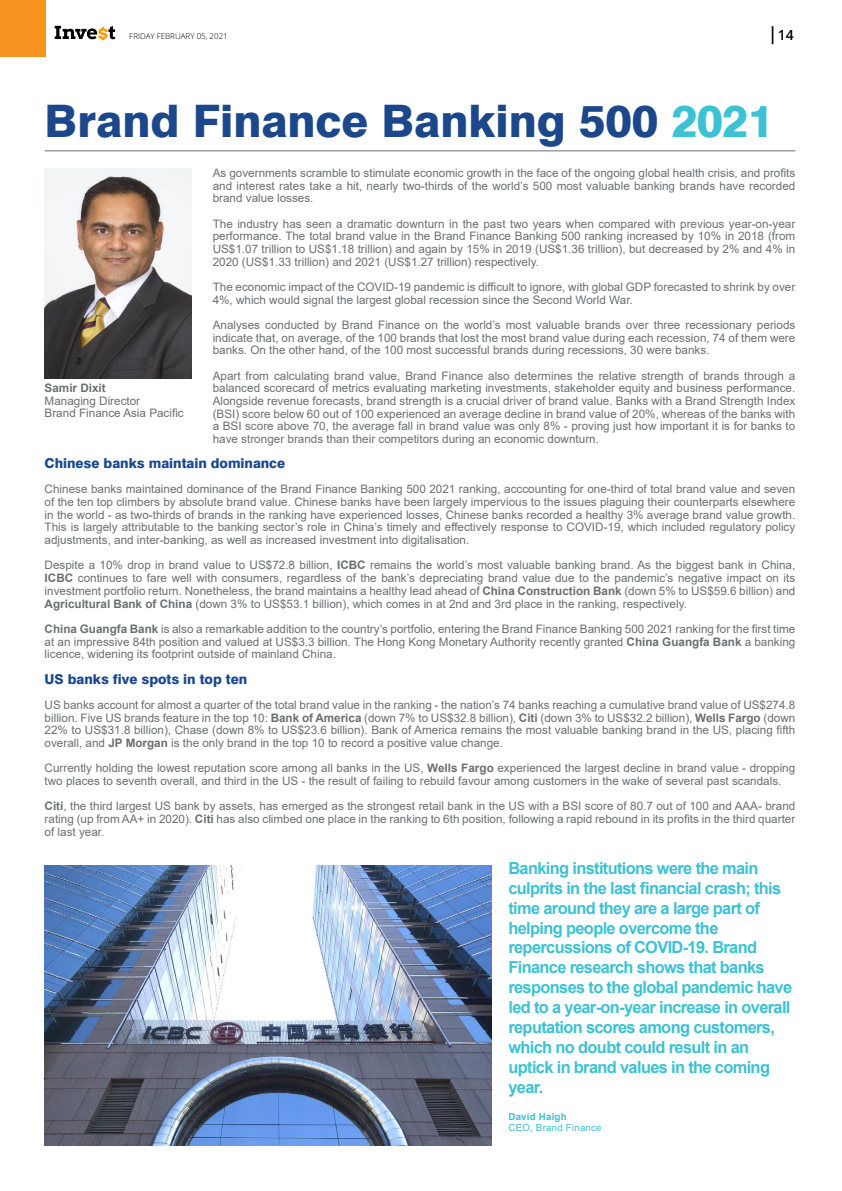
<style>
.page{position:relative;width:842px;height:1191px;background:#fff}
.page>*{position:absolute;margin:0;border:0;box-sizing:border-box;transform-origin:0 0}
.t1{font:800 44.8px "Swiss 721 BT";color:#1c478a}
.t2{font:700 16.6px/19.9px "Arial";letter-spacing:-.04em;color:#3cc2d2}
.t3{font:600 14px "Open Sans";color:#000}
.t4{font:800 13.6px "Swiss 721 BT";color:#1c478a}
.t5{font:11.7px/12.7px "Arial";color:#6d6e71;text-align:justify}
.t6{font:700 11.7px "Arial";color:#6d6e71}
.t7{font:9.8px "Arial";letter-spacing:.02em;color:#3cc2d2}
.t8{font:700 9.8px "Arial";letter-spacing:.02em;color:#3cc2d2}
.t9{font:300 8px "Open Sans";color:#000}
.s1{font-size:18px}
.s2{color:#3cc2d2}
.s3{font-weight:700}
</style>
<div class="page">
<img style="left:45px;top:865px;width:447px;height:280px">
<img style="left:45px;top:168px;width:147px;height:211px">
<hr style="left:45px;top:150px;width:750px;height:1px;background:#6d6e71">
<div style="left:0;top:0;width:45px;height:57px;background:#f7941f"></div>
<svg style="left:55px;top:26px;width:60px;height:14px"></svg>
<p class="t9" style="left:129px;top:31px;width:100px">FRIDAY FEBRUARY 05, 2021</p>
<p class="t3" style="left:768px;top:25px;width:27px"><span class="s1">|</span>14</p>
<h1 class="t1" style="left:45px;top:94px;width:731px">Brand Finance Banking 500 <span class="s2">2021</span></h1>
<p class="t5" style="left:213px;top:166px;width:584px">As governments scramble to stimulate economic growth in the face of the ongoing global health crisis, and profits and interest rates take a hit, nearly two-thirds of the world’s 500 most valuable banking brands have recorded brand value losses.</p>
<p class="t5" style="left:213px;top:217px;width:584px">The industry has seen a dramatic downturn in the past two years when compared with previous year-on-year performance. The total brand value in the Brand Finance Banking 500 ranking increased by 10% in 2018 (from US$1.07 trillion to US$1.18 trillion) and again by 15% in 2019 (US$1.36 trillion), but decreased by 2% and 4% in 2020 (US$1.33 trillion) and 2021 (US$1.27 trillion) respectively.</p>
<p class="t5" style="left:213px;top:280px;width:584px">The economic impact of the COVID-19 pandemic is difficult to ignore, with global GDP forecasted to shrink by over<br>4%, which would signal the largest global recession since the Second World War.</p>
<p class="t5" style="left:213px;top:318px;width:584px">Analyses conducted by Brand Finance on the world’s most valuable brands over three recessionary periods indicate that, on average, of the 100 brands that lost the most brand value during each recession, 74 of them were banks. On the other hand, of the 100 most successful brands during recessions, 30 were banks.</p>
<p class="t5" style="left:213px;top:369px;width:584px">Apart from calculating brand value, Brand Finance also determines the relative strength of brands through a balanced scorecard of metrics evaluating marketing investments, stakeholder equity and business performance.<br>Alongside revenue forecasts, brand strength is a crucial driver of brand value. Banks with a Brand Strength Index (BSI) score below 60 out of 100 experienced an average decline in brand value of 20%, whereas of the banks with a BSI score above 70, the average fall in brand value was only 8% - proving just how important it is for banks to have stronger brands than their competitors during an economic downturn.</p>
<p class="t6" style="left:45px;top:380px;width:63px">Samir Dixit</p>
<p class="t5" style="left:45px;top:394px;width:141px">Managing Director<br>Brand Finance Asia Pacific</p>
<p class="t4" style="left:45px;top:455px;width:242px">Chinese banks maintain dominance</p>
<p class="t5" style="left:45px;top:483px;width:752px">Chinese banks maintained dominance of the Brand Finance Banking 500 2021 ranking, acccounting for one-third of total brand value and seven of the ten top climbers by absolute brand value. Chinese banks have been largely impervious to the issues plaguing their counterparts elsewhere in the world - as two-thirds of brands in the ranking have experienced losses, Chinese banks recorded a healthy 3% average brand value growth.<br>This is largely attributable to the banking sector’s role in China’s timely and effectively response to COVID-19, which included regulatory policy adjustments, and inter-banking, as well as increased investment into digitalisation.</p>
<p class="t5" style="left:45px;top:559px;width:752px">Despite a 10% drop in brand value to US$72.8 billion, <span class="s3">ICBC</span> remains the world’s most valuable banking brand. As the biggest bank in China, <span class="s3">ICBC</span> continues to fare well with consumers, regardless of the bank’s depreciating brand value due to the pandemic’s negative impact on its investment portfolio return. Nonetheless, the brand maintains a healthy lead ahead of <span class="s3">China Construction Bank</span> (down 5% to US$59.6 billion) and <span class="s3">Agricultural Bank of China</span> (down 3% to US$53.1 billion), which comes in at 2nd and 3rd place in the ranking, respectively.</p>
<p class="t5" style="left:45px;top:622px;width:752px"><span class="s3">China Guangfa Bank</span> is also a remarkable addition to the country’s portfolio, entering the Brand Finance Banking 500 2021 ranking for the first time at an impressive 84th position and valued at US$3.3 billion. The Hong Kong Monetary Authority recently granted <span class="s3">China Guangfa Bank</span> a banking licence, widening its footprint outside of mainland China.</p>
<p class="t4" style="left:45px;top:670px;width:204px">US banks five spots in top ten</p>
<p class="t5" style="left:45px;top:698px;width:752px">US banks account for almost a quarter of the total brand value in the ranking - the nation’s 74 banks reaching a cumulative brand value of US$274.8 billion. Five US brands feature in the top 10: <span class="s3">Bank of America</span> (down 7% to US$32.8 billion), <span class="s3">Citi</span> (down 3% to US$32.2 billion), <span class="s3">Wells Fargo</span> (down 22% to US$31.8 billion), Chase (down 8% to US$23.6 billion). Bank of America remains the most valuable banking brand in the US, placing fifth overall, and <span class="s3">JP Morgan</span> is the only brand in the top 10 to record a positive value change.</p>
<p class="t5" style="left:45px;top:762px;width:752px">Currently holding the lowest reputation score among all banks in the US, <span class="s3">Wells Fargo</span> experienced the largest decline in brand value - dropping two places to seventh overall, and third in the US - the result of failing to rebuild favour among customers in the wake of several past scandals.</p>
<p class="t5" style="left:45px;top:800px;width:752px"><span class="s3">Citi</span>, the third largest US bank by assets, has emerged as the strongest retail bank in the US with a BSI score of 80.7 out of 100 and AAA- brand rating (up from AA+ in 2020). <span class="s3">Citi</span> has also climbed one place in the ranking to 6th position, following a rapid rebound in its profits in the third quarter of last year.</p>
<p class="t2" style="left:508px;top:858px;width:285px">Banking institutions were the main culprits in the last financial crash; this time around they are a large part of helping people overcome the repercussions of COVID-19. Brand Finance research shows that banks responses to the global pandemic have led to a year-on-year increase in overall reputation scores among customers, which no doubt could result in an uptick in brand values in the coming year.</p>
<p class="t8" style="left:508px;top:1109px;width:60px">David Haigh</p>
<p class="t7" style="left:508px;top:1121px;width:95px">CEO, Brand Finance</p>
</div>
